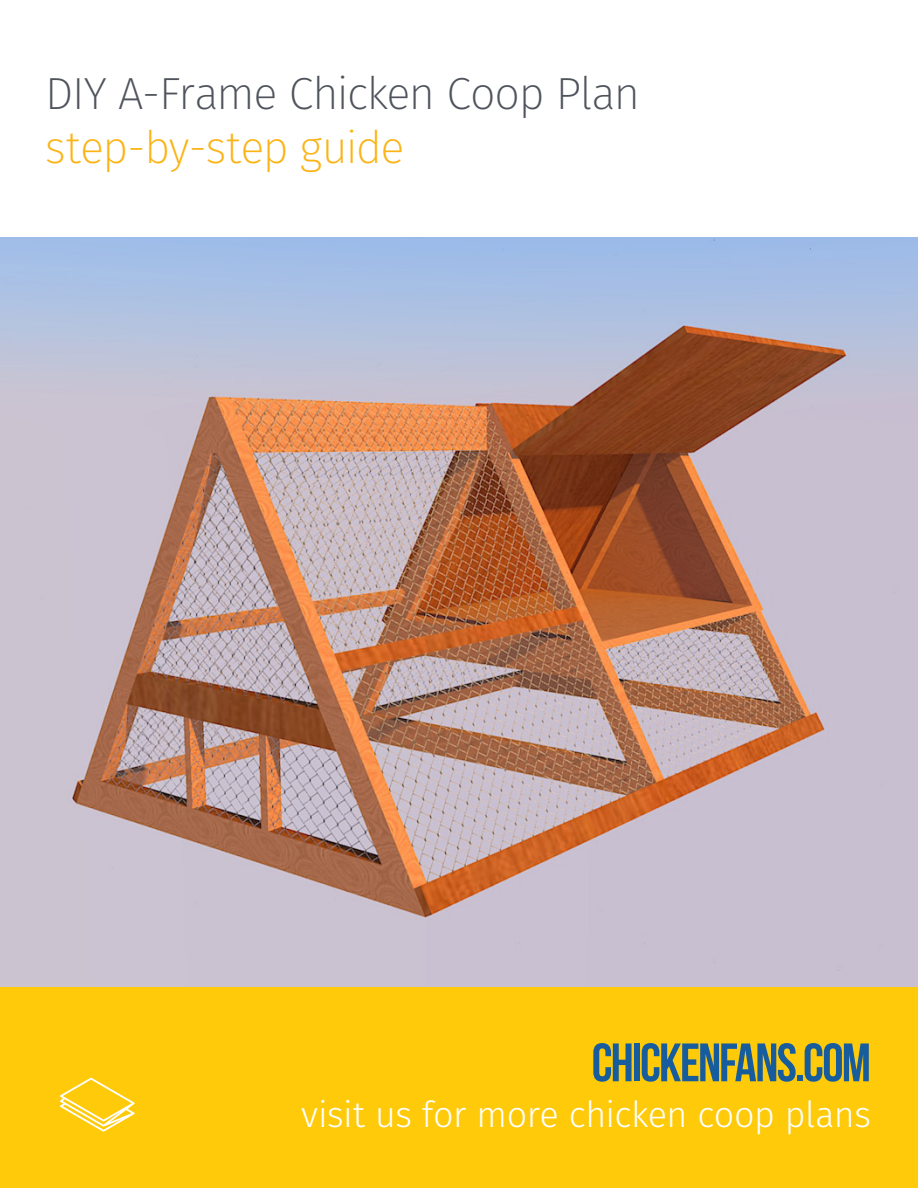
<style>
.page{position:relative;width:918px;height:1188px;background:#fff}
.page>*{position:absolute;margin:0;border:0;box-sizing:border-box;transform-origin:0 0}
.t1{font:700 54px "Bebas Neue";letter-spacing:-.035em;color:#175d9e}
.T5{font:200 45px/54px "Fira Sans";letter-spacing:-.03em;color:#4f535c}
.C___Right_Aligned{font:300 36px "Fira Sans";letter-spacing:-.01em;color:#fff}
.s1{color:#fbb416}
</style>
<div class="page">
<div style="left:0;top:984px;width:918px;height:204px;background:#feca0a"></div>
<svg style="left:60px;top:1078px;width:75px;height:54px"></svg>
<hr style="left:0;top:60px;width:1px;height:40px;background:#f0f1f2">
<img style="left:0;top:237px;width:918px;height:749px">
<p class="T5" style="left:45px;top:67px;width:596px">DIY A-Frame Chicken Coop Plan <span class="s1">step-by-step guide</span></p>
<p class="t1" style="left:592px;top:1033px;width:281px">CHICKENFANS.COM</p>
<p class="C___Right_Aligned" style="left:301px;top:1089px;width:571px">visit us for more chicken coop plans</p>
</div>
